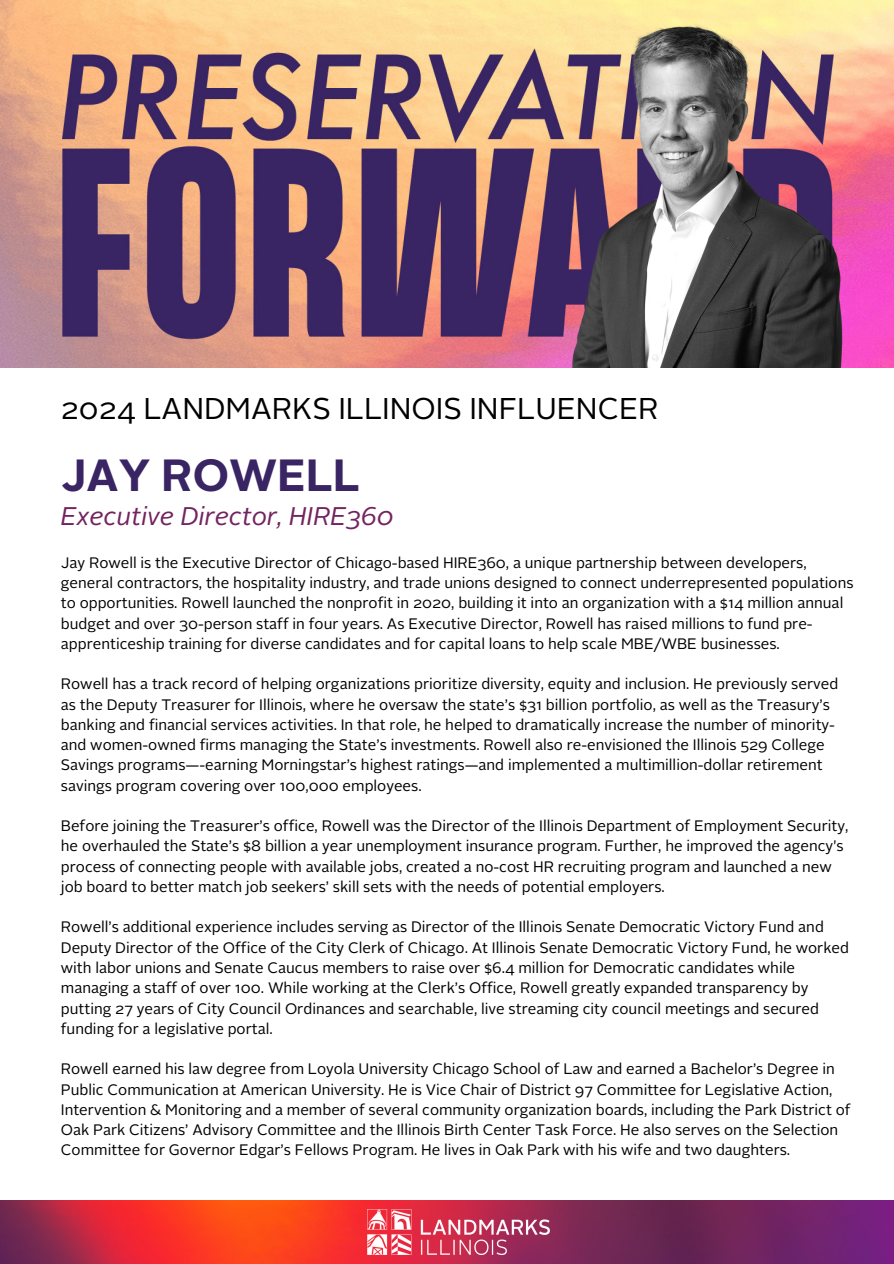
<style>
.page{position:relative;width:894px;height:1264px;background:#fff}
.page>*{position:absolute;margin:0;border:0;box-sizing:border-box;transform-origin:0 0}
.t1{font:700 45px "Alright Sans";color:#392464}
.t2{font:30px "Alright Sans";color:#000}
.t3{font:italic 25.5px "Alright Sans";color:#73245f}
.t4{font:15.15px/20.2px "Alright Sans";color:#000}
</style>
<div class="page">
<img style="left:0;top:1200px;width:893px;height:62px">
<img style="left:367px;top:1209px;width:182px;height:45px">
<img style="left:0;top:0;width:893px;height:367px">
<img style="left:473px;top:0;width:382px;height:367px">
<p class="t2" style="left:61px;top:396px;width:599px">2024 LANDMARKS ILLINOIS INFLUENCER</p>
<p class="t1" style="left:61px;top:457px;width:300px">JAY ROWELL</p>
<p class="t3" style="left:61px;top:505px;width:334px">Executive Director, HIRE360</p>
<p class="t4" style="left:61px;top:553px;width:794px">Jay Rowell is the Executive Director of Chicago-based HIRE360, a unique partnership between developers, general contractors, the hospitality industry, and trade unions designed to connect underrepresented populations to opportunities. Rowell launched the nonprofit in 2020, building it into an organization with a $14 million annual budget and over 30-person staff in four years. As Executive Director, Rowell has raised millions to fund pre&shy;apprenticeship training for diverse candidates and for capital loans to help scale MBE/WBE businesses.</p>
<p class="t4" style="left:61px;top:675px;width:778px">Rowell has a track record of helping organizations prioritize diversity, equity and inclusion. He previously served as the Deputy Treasurer for Illinois, where he oversaw the state’s $31 billion portfolio, as well as the Treasury’s banking and financial services activities. In that role, he helped to dramatically increase the number of minority&shy;and women-owned firms managing the State’s investments. Rowell also re-envisioned the Illinois 529 College Savings programs—-earning Morningstar’s highest ratings—and implemented a multimillion-dollar retirement savings program covering over 100,000 employees.</p>
<p class="t4" style="left:61px;top:817px;width:788px">Before joining the Treasurer’s office, Rowell was the Director of the Illinois Department of Employment Security, he overhauled the State’s $8 billion a year unemployment insurance program. Further, he improved the agency's process of connecting people with available jobs, created a no-cost HR recruiting program and launched a new job board to better match job seekers’ skill sets with the needs of potential employers.</p>
<p class="t4" style="left:61px;top:918px;width:789px">Rowell’s additional experience includes serving as Director of the Illinois Senate Democratic Victory Fund and Deputy Director of the Office of the City Clerk of Chicago. At Illinois Senate Democratic Victory Fund, he worked with labor unions and Senate Caucus members to raise over $6.4 million for Democratic candidates while managing a staff of over 100. While working at the Clerk’s Office, Rowell greatly expanded transparency by putting 27 years of City Council Ordinances and searchable, live streaming city council meetings and secured funding for a legislative portal.</p>
<p class="t4" style="left:61px;top:1060px;width:791px">Rowell earned his law degree from Loyola University Chicago School of Law and earned a Bachelor’s Degree in Public Communication at American University. He is Vice Chair of District 97 Committee for Legislative Action, Intervention &amp; Monitoring and a member of several community organization boards, including the Park District of Oak Park Citizens’ Advisory Committee and the Illinois Birth Center Task Force. He also serves on the Selection Committee for Governor Edgar’s Fellows Program. He lives in Oak Park with his wife and two daughters.</p>
</div>
